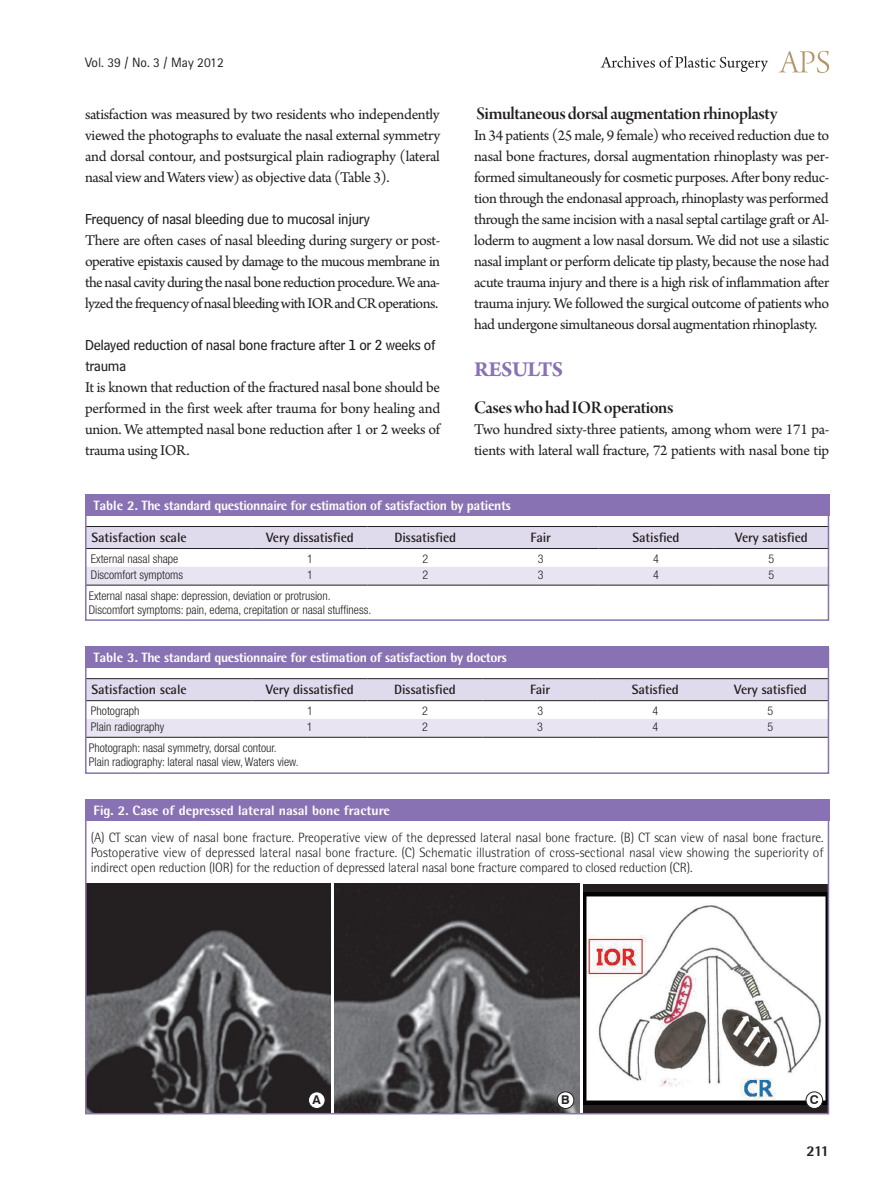
<style>
.page{position:relative;width:893px;height:1191px;background:#fff}
.page>*{position:absolute;margin:0;border:0;box-sizing:border-box;transform-origin:0 0}
.t1{font:700 22.5px "Arno Pro";letter-spacing:-.02em;color:#8972b3}
.t2{font:18.75px "Arno Pro Smbd Display";letter-spacing:-.025em;color:#231f20}
.t3{font:15.75px/21px "Arno Pro";letter-spacing:-.025em;color:#231f20;text-align:justify}
.t4{font:15px/21px "Bell Centennial Std Sub Capt";letter-spacing:-.02em;color:#231f20}
.t5{font:800 15px "Rotis Semi Sans Std";color:#231f20}
.t6{font:300 13.5px/15px "Rotis Semi Sans Std";letter-spacing:-.015em;color:#231f20;text-align:justify}
.t7{font:700 13.5px "Rotis Semi Sans Std";letter-spacing:-.01em;color:#231f20}
.t8{font:800 13.5px "Rotis Semi Sans Std";letter-spacing:-.025em;color:#fff}
.t9{font:800 13.5px "Rotis Semi Sans Std";color:#fff}
.t10{font:13.5px "Rotis Sans Serif Std";color:#231f20}
.t11{font:700 12.15px "Swiss 721 BT";color:#231f20}
.t12{font:300 condensed 12px/14.4px "Helvetica Neue LT Std";color:#231f20}
</style>
<div class="page">
<svg style="left:779px;top:51px;width:50px;height:22px"></svg>
<svg style="left:601px;top:56px;width:167px;height:16px"></svg>
<div style="left:85px;top:799px;width:744px;height:21px;background:#8972b3"></div>
<img style="left:88px;top:883px;width:242px;height:228px">
<div style="left:308px;top:1091px;width:17px;height:17px;background:#fff;border-radius:50%"></div>
<div style="left:308px;top:1091px;width:17px;height:17px;border:1px solid #231f20;border-radius:50%"></div>
<div style="left:583px;top:883px;width:245px;height:230px;background:#231f20"></div>
<img style="left:583px;top:892px;width:243px;height:212px">
<div style="left:806px;top:1091px;width:17px;height:17px;background:#fff;border-radius:50%"></div>
<div style="left:806px;top:1091px;width:17px;height:17px;border:1px solid #231f20;border-radius:50%"></div>
<img style="left:335px;top:883px;width:244px;height:228px">
<div style="left:557px;top:1091px;width:17px;height:17px;background:#fff;border-radius:50%"></div>
<div style="left:557px;top:1091px;width:17px;height:17px;border:1px solid #231f20;border-radius:50%"></div>
<div style="left:85px;top:799px;width:744px;height:315px;border:2px solid #8972b3"></div>
<div style="left:85px;top:494px;width:744px;height:21px;background:#8972b3"></div>
<svg style="left:88px;top:527px;width:738px;height:58px"></svg>
<hr style="left:86px;top:548px;width:166px;height:1px;background:#231f20">
<hr style="left:252px;top:548px;width:116px;height:1px;background:#231f20">
<hr style="left:368px;top:548px;width:115px;height:1px;background:#231f20">
<hr style="left:483px;top:548px;width:115px;height:1px;background:#231f20">
<hr style="left:598px;top:548px;width:116px;height:1px;background:#231f20">
<hr style="left:86px;top:526px;width:166px;height:1px;background:#231f20">
<hr style="left:252px;top:526px;width:116px;height:1px;background:#231f20">
<hr style="left:368px;top:526px;width:115px;height:1px;background:#231f20">
<hr style="left:483px;top:526px;width:115px;height:1px;background:#231f20">
<hr style="left:598px;top:526px;width:116px;height:1px;background:#231f20">
<hr style="left:714px;top:526px;width:115px;height:1px;background:#231f20">
<hr style="left:714px;top:548px;width:115px;height:1px;background:#231f20">
<hr style="left:86px;top:585px;width:166px;height:1px;background:#231f20">
<hr style="left:252px;top:585px;width:116px;height:1px;background:#231f20">
<hr style="left:368px;top:585px;width:115px;height:1px;background:#231f20">
<hr style="left:483px;top:585px;width:115px;height:1px;background:#231f20">
<hr style="left:598px;top:585px;width:116px;height:1px;background:#231f20">
<hr style="left:714px;top:585px;width:115px;height:1px;background:#231f20">
<div style="left:85px;top:495px;width:744px;height:126px;border:2px solid #8972b3"></div>
<div style="left:85px;top:646px;width:743px;height:21px;background:#8972b3"></div>
<svg style="left:88px;top:679px;width:738px;height:58px"></svg>
<hr style="left:86px;top:700px;width:166px;height:1px;background:#231f20">
<hr style="left:252px;top:700px;width:115px;height:1px;background:#231f20">
<hr style="left:367px;top:700px;width:116px;height:1px;background:#231f20">
<hr style="left:483px;top:700px;width:115px;height:1px;background:#231f20">
<hr style="left:598px;top:700px;width:115px;height:1px;background:#231f20">
<hr style="left:86px;top:678px;width:166px;height:1px;background:#231f20">
<hr style="left:252px;top:678px;width:115px;height:1px;background:#231f20">
<hr style="left:367px;top:678px;width:116px;height:1px;background:#231f20">
<hr style="left:483px;top:678px;width:115px;height:1px;background:#231f20">
<hr style="left:598px;top:678px;width:115px;height:1px;background:#231f20">
<hr style="left:713px;top:678px;width:115px;height:1px;background:#231f20">
<hr style="left:713px;top:700px;width:115px;height:1px;background:#231f20">
<hr style="left:86px;top:737px;width:166px;height:1px;background:#231f20">
<hr style="left:252px;top:737px;width:115px;height:1px;background:#231f20">
<hr style="left:367px;top:737px;width:116px;height:1px;background:#231f20">
<hr style="left:483px;top:737px;width:115px;height:1px;background:#231f20">
<hr style="left:598px;top:737px;width:115px;height:1px;background:#231f20">
<hr style="left:713px;top:737px;width:115px;height:1px;background:#231f20">
<div style="left:85px;top:648px;width:744px;height:126px;border:2px solid #8972b3"></div>
<p class="t10" style="left:85px;top:54px;width:140px">Vol. 39 / No. 3 / May 2012</p>
<p class="t3" style="left:85px;top:105px;width:357px">satisfaction was measured by two residents who independently viewed the photographs to evaluate the nasal external symmetry and dorsal contour, and postsurgical plain radiography (lateral nasal view and Waters view) as objective data (Table 3).</p>
<p class="t4" style="left:85px;top:208px;width:287px">Frequency of nasal bleeding due to mucosal injury</p>
<p class="t3" style="left:85px;top:231px;width:357px">There are often cases of nasal bleeding during surgery or post&shy;operative epistaxis caused by damage to the mucous membrane in the nasal cavity during the nasal bone reduction procedure. We ana&shy;lyzed the frequency of nasal bleeding with IOR and CR operations.</p>
<p class="t4" style="left:85px;top:334px;width:352px">Delayed reduction of nasal bone fracture after 1 or 2 weeks of trauma</p>
<p class="t3" style="left:85px;top:378px;width:357px">It is known that reduction of the fractured nasal bone should be performed in the first week after trauma for bony healing and union. We attempted nasal bone reduction after 1 or 2 weeks of trauma using IOR.</p>
<p class="t2" style="left:477px;top:103px;width:302px">Simultaneous dorsal augmentation rhinoplasty</p>
<p class="t3" style="left:474px;top:126px;width:357px">In 34 patients (25 male, 9 female) who received reduction due to nasal bone fractures, dorsal augmentation rhinoplasty was per&shy;formed simultaneously for cosmetic purposes. After bony reduc&shy;tion through the endonasal approach, rhinoplasty was performed through the same incision with a nasal septal cartilage graft or Al&shy;loderm to augment a low nasal dorsum. We did not use a silastic nasal implant or perform delicate tip plasty, because the nose had acute trauma injury and there is a high risk of inflammation after trauma injury. We followed the surgical outcome of patients who had undergone simultaneous dorsal augmentation rhinoplasty.</p>
<h1 class="t1" style="left:474px;top:357px;width:91px">RESULTS</h1>
<p class="t2" style="left:474px;top:397px;width:201px">Cases who had IOR operations</p>
<p class="t3" style="left:474px;top:420px;width:357px">Two hundred sixty-three patients, among whom were 171 pa&shy;tients with lateral wall fracture, 72 patients with nasal bone tip</p>
<p class="t8" style="left:94px;top:496px;width:419px">Table 2. The standard questionnaire for estimation of satisfaction by patients</p>
<p class="t7" style="left:92px;top:529px;width:96px">Satisfaction scale</p>
<p class="t7" style="left:266px;top:529px;width:89px">Very dissatisfied</p>
<p class="t7" style="left:394px;top:529px;width:63px">Dissatisfied</p>
<p class="t7" style="left:531px;top:529px;width:22px">Fair</p>
<p class="t7" style="left:633px;top:529px;width:49px">Satisfied</p>
<p class="t7" style="left:735px;top:529px;width:74px">Very satisfied</p>
<p class="t12" style="left:91px;top:551px;width:89px">External nasal shape</p>
<p class="t12" style="left:307px;top:551px;width:7px">1</p>
<p class="t12" style="left:422px;top:551px;width:7px">2</p>
<p class="t12" style="left:538px;top:551px;width:7px">3</p>
<p class="t12" style="left:653px;top:551px;width:7px">4</p>
<p class="t12" style="left:769px;top:551px;width:7px">5</p>
<p class="t12" style="left:91px;top:567px;width:94px">Discomfort symptoms</p>
<p class="t12" style="left:307px;top:567px;width:7px">1</p>
<p class="t12" style="left:422px;top:567px;width:7px">2</p>
<p class="t12" style="left:538px;top:567px;width:7px">3</p>
<p class="t12" style="left:653px;top:567px;width:7px">4</p>
<p class="t12" style="left:769px;top:567px;width:7px">5</p>
<p class="t12" style="left:89px;top:588px;width:284px">External nasal shape: depression, deviation or protrusion.<br>Discomfort symptoms: pain, edema, crepitation or nasal stuffiness.</p>
<p class="t8" style="left:94px;top:648px;width:415px">Table 3. The standard questionnaire for estimation of satisfaction by doctors</p>
<p class="t7" style="left:92px;top:681px;width:96px">Satisfaction scale</p>
<p class="t7" style="left:266px;top:681px;width:89px">Very dissatisfied</p>
<p class="t7" style="left:394px;top:681px;width:63px">Dissatisfied</p>
<p class="t7" style="left:530px;top:681px;width:22px">Fair</p>
<p class="t7" style="left:632px;top:681px;width:49px">Satisfied</p>
<p class="t7" style="left:734px;top:681px;width:74px">Very satisfied</p>
<p class="t12" style="left:91px;top:703px;width:50px">Photograph</p>
<p class="t12" style="left:307px;top:703px;width:7px">1</p>
<p class="t12" style="left:422px;top:703px;width:7px">2</p>
<p class="t12" style="left:537px;top:703px;width:7px">3</p>
<p class="t12" style="left:652px;top:703px;width:7px">4</p>
<p class="t12" style="left:768px;top:703px;width:7px">5</p>
<p class="t12" style="left:91px;top:719px;width:75px">Plain radiography</p>
<p class="t12" style="left:307px;top:719px;width:7px">1</p>
<p class="t12" style="left:422px;top:719px;width:7px">2</p>
<p class="t12" style="left:537px;top:719px;width:7px">3</p>
<p class="t12" style="left:652px;top:719px;width:7px">4</p>
<p class="t12" style="left:768px;top:719px;width:7px">5</p>
<p class="t12" style="left:89px;top:740px;width:211px">Photograph: nasal symmetry, dorsal contour.<br>Plain radiography: lateral nasal view, Waters view.</p>
<p class="t9" style="left:94px;top:801px;width:298px">Fig. 2. Case of depressed lateral nasal bone fracture</p>
<p class="t6" style="left:91px;top:830px;width:734px">(A) CT scan view of nasal bone fracture. Preoperative view of the depressed lateral nasal bone fracture. (B) CT scan view of nasal bone fracture.<br>Postoperative view of depressed lateral nasal bone fracture. (C) Schematic illustration of cross-sectional nasal view showing the superiority of indirect open reduction (IOR) for the reduction of depressed lateral nasal bone fracture compared to closed reduction (CR).</p>
<p class="t11" style="left:313px;top:1092px;width:10px">A</p>
<p class="t11" style="left:561px;top:1092px;width:10px">B</p>
<p class="t11" style="left:810px;top:1092px;width:10px">C</p>
<p class="t5" style="left:806px;top:1141px;width:24px">211</p>
</div>
